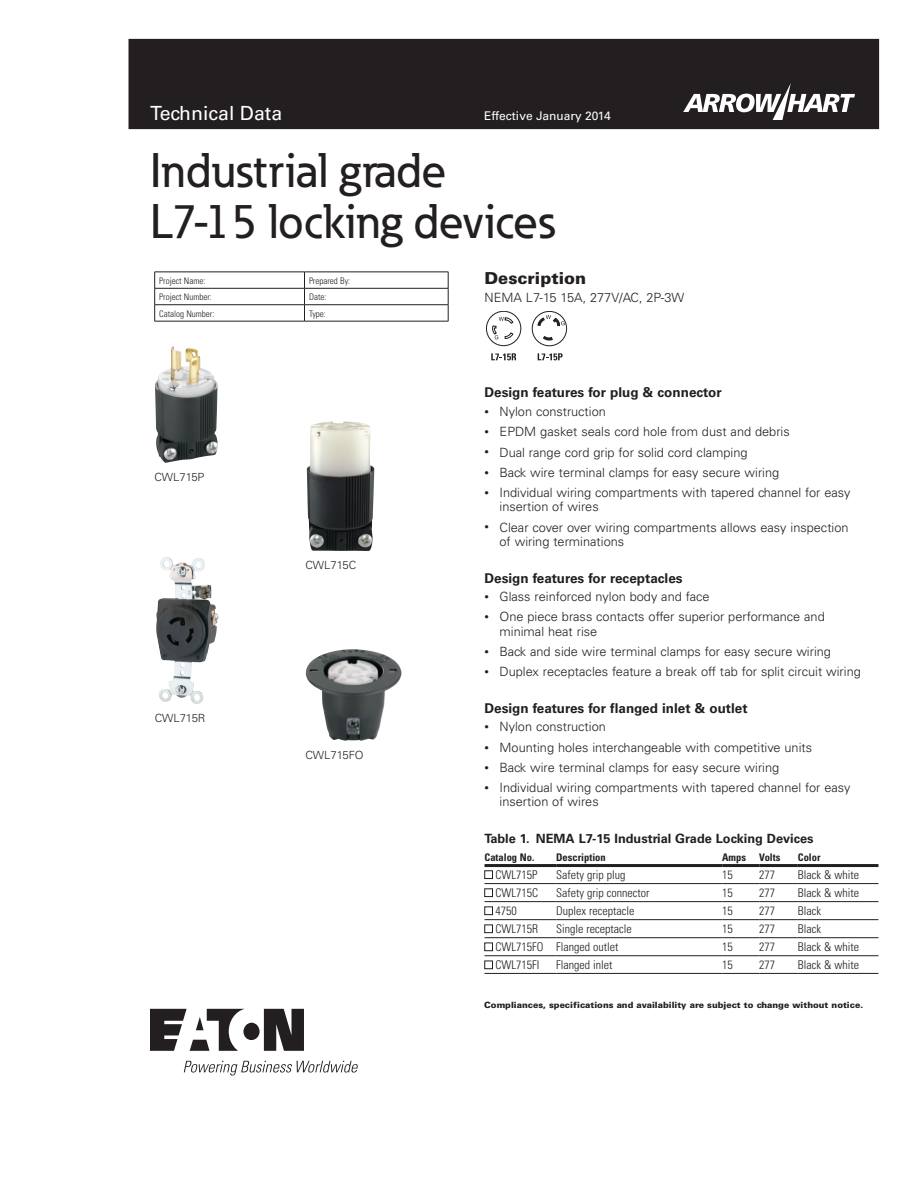
<style>
.page{position:relative;width:918px;height:1188px;background:#fff}
.page>*{position:absolute;margin:0;border:0;box-sizing:border-box;transform-origin:0 0}
.t1{font:500 48px/51px "Eaton";color:#231f20}
.t2{font:19.5px "Univers LT Std";color:#fff}
.t3{font:900 16.5px "Univers LT Std";color:#231f20}
.t4{font:700 13.5px "Univers LT Std";color:#231f20}
.t5{font:300 12.75px/14.2px "Univers LT Std";color:#231f20}
.t6{font:700 12.75px "Univers LT Std";color:#231f20}
.t7{font:300 condensed 12px "Univers LT Std";color:#231f20}
.t8{font:12px "Univers LT Std";color:#fff}
.t9{font:300 11.25px "Univers LT Std";color:#231f20}
.t10{font:700 condensed 10.5px "Univers LT Std";color:#231f20}
.t11{font:300 condensed 9px "Univers LT Std";color:#231f20}
.t12{font:900 8.7px "Univers LT Std";color:#231f20}
.s1{font-size:9px}
</style>
<div class="page">
<div style="left:129px;top:39px;width:750px;height:90px;background:#231f20"></div>
<hr style="left:485px;top:883px;width:71px;height:1px;background:#231f20">
<hr style="left:556px;top:883px;width:166px;height:1px;background:#231f20">
<hr style="left:722px;top:883px;width:37px;height:1px;background:#231f20">
<hr style="left:759px;top:883px;width:39px;height:1px;background:#231f20">
<hr style="left:798px;top:883px;width:80px;height:1px;background:#231f20">
<hr style="left:485px;top:901px;width:71px;height:1px;background:#231f20">
<hr style="left:556px;top:901px;width:166px;height:1px;background:#231f20">
<hr style="left:722px;top:901px;width:37px;height:1px;background:#231f20">
<hr style="left:759px;top:901px;width:39px;height:1px;background:#231f20">
<hr style="left:798px;top:901px;width:80px;height:1px;background:#231f20">
<hr style="left:485px;top:919px;width:71px;height:1px;background:#231f20">
<hr style="left:556px;top:919px;width:166px;height:1px;background:#231f20">
<hr style="left:722px;top:919px;width:37px;height:1px;background:#231f20">
<hr style="left:759px;top:919px;width:39px;height:1px;background:#231f20">
<hr style="left:798px;top:919px;width:80px;height:1px;background:#231f20">
<hr style="left:485px;top:937px;width:71px;height:1px;background:#231f20">
<hr style="left:556px;top:937px;width:166px;height:1px;background:#231f20">
<hr style="left:722px;top:937px;width:37px;height:1px;background:#231f20">
<hr style="left:759px;top:937px;width:39px;height:1px;background:#231f20">
<hr style="left:798px;top:937px;width:80px;height:1px;background:#231f20">
<hr style="left:485px;top:955px;width:71px;height:1px;background:#231f20">
<hr style="left:556px;top:955px;width:166px;height:1px;background:#231f20">
<hr style="left:722px;top:955px;width:37px;height:1px;background:#231f20">
<hr style="left:759px;top:955px;width:39px;height:1px;background:#231f20">
<hr style="left:798px;top:955px;width:80px;height:1px;background:#231f20">
<hr style="left:485px;top:973px;width:71px;height:1px;background:#231f20">
<hr style="left:556px;top:973px;width:166px;height:1px;background:#231f20">
<hr style="left:722px;top:973px;width:37px;height:1px;background:#231f20">
<hr style="left:759px;top:973px;width:39px;height:1px;background:#231f20">
<hr style="left:798px;top:973px;width:80px;height:1px;background:#231f20">
<hr style="left:485px;top:864px;width:71px;height:3px;background:#231f20">
<hr style="left:556px;top:864px;width:166px;height:3px;background:#231f20">
<hr style="left:722px;top:864px;width:37px;height:3px;background:#231f20">
<hr style="left:759px;top:864px;width:39px;height:3px;background:#231f20">
<hr style="left:798px;top:864px;width:80px;height:3px;background:#231f20">
<div style="left:485px;top:871px;width:8px;height:8px;border:1px solid #231f20"></div>
<div style="left:485px;top:889px;width:8px;height:8px;border:1px solid #231f20"></div>
<div style="left:485px;top:907px;width:8px;height:8px;border:1px solid #231f20"></div>
<div style="left:485px;top:925px;width:8px;height:8px;border:1px solid #231f20"></div>
<div style="left:485px;top:943px;width:8px;height:8px;border:1px solid #231f20"></div>
<div style="left:485px;top:961px;width:8px;height:8px;border:1px solid #231f20"></div>
<img style="left:155px;top:347px;width:63px;height:116px">
<img style="left:307px;top:422px;width:67px;height:129px">
<img style="left:156px;top:557px;width:63px;height:147px">
<img style="left:306px;top:649px;width:96px;height:92px">
<svg style="left:683px;top:83px;width:172px;height:37px"></svg>
<hr style="left:154px;top:272px;width:150px;height:1px;background:#231f20">
<hr style="left:304px;top:272px;width:144px;height:1px;background:#231f20">
<hr style="left:154px;top:288px;width:150px;height:1px;background:#231f20">
<hr style="left:304px;top:288px;width:144px;height:1px;background:#231f20">
<hr style="left:154px;top:304px;width:150px;height:1px;background:#231f20">
<svg style="left:154px;top:272px;width:1px;height:49px"></svg>
<hr style="left:304px;top:304px;width:144px;height:1px;background:#231f20">
<svg style="left:304px;top:273px;width:1px;height:48px"></svg>
<svg style="left:448px;top:272px;width:1px;height:49px"></svg>
<hr style="left:154px;top:321px;width:150px;height:1px;background:#231f20">
<hr style="left:304px;top:321px;width:144px;height:1px;background:#231f20">
<div style="left:486px;top:311px;width:35px;height:35px;border:1px solid #231f20;border-radius:50%"></div>
<svg style="left:492px;top:317px;width:21px;height:22px"></svg>
<svg style="left:491px;top:353px;width:25px;height:7px"></svg>
<div style="left:532px;top:311px;width:35px;height:35px;border:1px solid #231f20;border-radius:50%"></div>
<svg style="left:538px;top:353px;width:25px;height:7px"></svg>
<svg style="left:543px;top:336px;width:10px;height:5px"></svg>
<svg style="left:538px;top:315px;width:27px;height:11px"></svg>
<svg style="left:150px;top:1009px;width:154px;height:42px"></svg>
<svg style="left:184px;top:1061px;width:174px;height:15px"></svg>
<h2 class="t2" style="left:150px;top:102px;width:134px">Technical Data</h2>
<p class="t8" style="left:484px;top:109px;width:128px">Effective January 2014</p>
<h1 class="t1" style="left:150px;top:144px;width:407px">Industrial grade<br>L7-15 locking devices</h1>
<p class="t11" style="left:159px;top:275px;width:48px">Project Name:</p>
<p class="t11" style="left:309px;top:275px;width:43px">Prepared By:</p>
<p class="t11" style="left:159px;top:292px;width:54px">Project Number:</p>
<p class="t11" style="left:309px;top:292px;width:19px">Date:</p>
<p class="t11" style="left:159px;top:308px;width:57px">Catalog Number:</p>
<p class="t11" style="left:309px;top:308px;width:18px">Type:</p>
<p class="t9" style="left:154px;top:470px;width:52px">CWL715P</p>
<p class="t9" style="left:155px;top:711px;width:52px">CWL715R</p>
<p class="t9" style="left:305px;top:559px;width:52px">CWL715C</p>
<p class="t9" style="left:305px;top:748px;width:60px">CWL715FO</p>
<p class="t3" style="left:485px;top:268px;width:103px">Description</p>
<p class="t5" style="left:485px;top:291px;width:201px">NEMA L7-15 15A, 277V/AC, 2P-3W</p>
<p class="t4" style="left:485px;top:385px;width:239px">Design features for plug &amp; connector</p>
<p class="t5" style="left:485px;top:404px;width:123px"><span class="s1">•</span> Nylon construction</p>
<p class="t5" style="left:485px;top:425px;width:307px"><span class="s1">•</span> EPDM gasket seals cord hole from dust and debris</p>
<p class="t5" style="left:485px;top:445px;width:265px"><span class="s1">•</span> Dual range cord grip for solid cord clamping</p>
<p class="t5" style="left:485px;top:465px;width:296px"><span class="s1">•</span> Back wire terminal clamps for easy secure wiring</p>
<p class="t5" style="left:500px;top:485px;width:353px;text-indent:-15px"><span class="s1">•</span> Individual wiring compartments with tapered channel for easy insertion of wires</p>
<p class="t5" style="left:500px;top:520px;width:351px;text-indent:-15px"><span class="s1">•</span> Clear cover over wiring compartments allows easy inspection of wiring terminations</p>
<p class="t4" style="left:485px;top:570px;width:200px">Design features for receptacles</p>
<p class="t5" style="left:485px;top:590px;width:227px"><span class="s1">•</span> Glass reinforced nylon body and face</p>
<p class="t5" style="left:500px;top:610px;width:327px;text-indent:-15px"><span class="s1">•</span> One piece brass contacts offer superior performance and minimal heat rise</p>
<p class="t5" style="left:485px;top:644px;width:348px"><span class="s1">•</span> Back and side wire terminal clamps for easy secure wiring</p>
<p class="t5" style="left:485px;top:665px;width:378px"><span class="s1">•</span> Duplex receptacles feature a break off tab for split circuit wiring</p>
<p class="t4" style="left:485px;top:701px;width:265px">Design features for flanged inlet &amp; outlet</p>
<p class="t5" style="left:485px;top:720px;width:123px"><span class="s1">•</span> Nylon construction</p>
<p class="t5" style="left:485px;top:740px;width:329px"><span class="s1">•</span> Mounting holes interchangeable with competitive units</p>
<p class="t5" style="left:485px;top:760px;width:296px"><span class="s1">•</span> Back wire terminal clamps for easy secure wiring</p>
<p class="t5" style="left:500px;top:781px;width:353px;text-indent:-15px"><span class="s1">•</span> Individual wiring compartments with tapered channel for easy insertion of wires</p>
<p class="t6" style="left:485px;top:831px;width:331px">Table 1. NEMA L7-15 Industrial Grade Locking Devices</p>
<p class="t10" style="left:485px;top:851px;width:51px">Catalog No.</p>
<p class="t10" style="left:556px;top:851px;width:51px">Description</p>
<p class="t10" style="left:722px;top:851px;width:60px">Amps Volts</p>
<p class="t10" style="left:798px;top:851px;width:24px">Color</p>
<p class="t7" style="left:496px;top:867px;width:43px">CWL715P</p>
<p class="t7" style="left:556px;top:867px;width:71px">Safety grip plug</p>
<p class="t7" style="left:722px;top:867px;width:12px">15</p>
<p class="t7" style="left:759px;top:867px;width:17px">277</p>
<p class="t7" style="left:798px;top:867px;width:63px">Black &amp; white</p>
<p class="t7" style="left:496px;top:885px;width:44px">CWL715C</p>
<p class="t7" style="left:556px;top:886px;width:95px">Safety grip connector</p>
<p class="t7" style="left:722px;top:885px;width:12px">15</p>
<p class="t7" style="left:759px;top:885px;width:17px">277</p>
<p class="t7" style="left:798px;top:886px;width:63px">Black &amp; white</p>
<p class="t7" style="left:496px;top:903px;width:23px">4750</p>
<p class="t7" style="left:556px;top:904px;width:80px">Duplex receptacle</p>
<p class="t7" style="left:722px;top:903px;width:12px">15</p>
<p class="t7" style="left:759px;top:903px;width:17px">277</p>
<p class="t7" style="left:798px;top:904px;width:25px">Black</p>
<p class="t7" style="left:496px;top:921px;width:44px">CWL715R</p>
<p class="t7" style="left:556px;top:922px;width:77px">Single receptacle</p>
<p class="t7" style="left:722px;top:921px;width:12px">15</p>
<p class="t7" style="left:759px;top:921px;width:17px">277</p>
<p class="t7" style="left:798px;top:922px;width:25px">Black</p>
<p class="t7" style="left:496px;top:940px;width:124px">CWL715FO Flanged outlet</p>
<p class="t7" style="left:722px;top:939px;width:12px">15</p>
<p class="t7" style="left:759px;top:939px;width:17px">277</p>
<p class="t7" style="left:798px;top:940px;width:63px">Black &amp; white</p>
<p class="t7" style="left:496px;top:957px;width:45px">CWL715FI</p>
<p class="t7" style="left:556px;top:957px;width:58px">Flanged inlet</p>
<p class="t7" style="left:722px;top:957px;width:12px">15</p>
<p class="t7" style="left:759px;top:957px;width:17px">277</p>
<p class="t7" style="left:798px;top:957px;width:63px">Black &amp; white</p>
<p class="t12" style="left:484px;top:999px;width:381px">Compliances, specifications and availability are subject to change without notice.</p>
</div>
